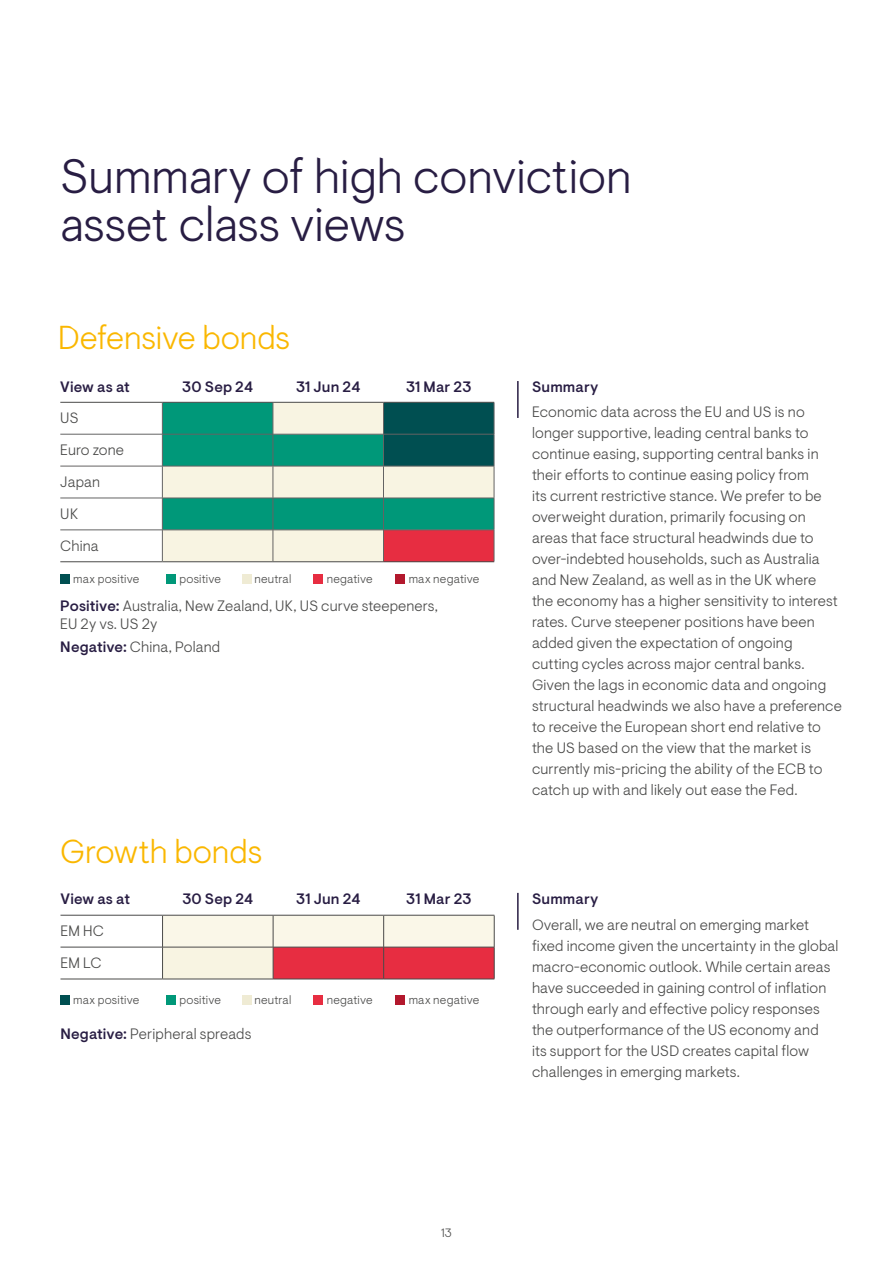
<style>
.page{position:relative;width:893px;height:1263px;background:#fff}
.page>*{position:absolute;margin:0;border:0;box-sizing:border-box;transform-origin:0 0}
.t1{font:300 48px/48px "Ninety One Visuelt Display";color:#281d43}
.t2{font:300 33px "Ninety One Visuelt Display";letter-spacing:-.005em;color:#fab700}
.t3{font:300 15px/21px "Ninety One Visuelt";letter-spacing:.01em;color:#4a4a49}
.t4{font:500 15px "Ninety One Visuelt";letter-spacing:.01em;color:#281d43}
.t5{font:300 12px "Ninety One Visuelt";letter-spacing:.015em;color:#4a4a49}
.s1{font-weight:500;color:#281d43}
</style>
<div class="page">
<div style="left:163px;top:531px;width:220px;height:30px;background:#f8f4e2"></div>
<svg style="left:163px;top:403px;width:331px;height:127px;background:#53a994"></svg>
<div style="left:383px;top:530px;width:111px;height:32px;background:#e72d41"></div>
<hr style="left:162px;top:402px;width:111px;height:1px;background:#4a4a49">
<hr style="left:273px;top:402px;width:110px;height:1px;background:#4a4a49">
<hr style="left:383px;top:402px;width:111px;height:1px;background:#4a4a49">
<hr style="left:162px;top:561px;width:111px;height:1px;background:#4a4a49">
<hr style="left:273px;top:561px;width:110px;height:1px;background:#4a4a49">
<hr style="left:383px;top:561px;width:111px;height:1px;background:#4a4a49">
<hr style="left:60px;top:402px;width:102px;height:1px;background:#4a4a49">
<hr style="left:60px;top:561px;width:102px;height:1px;background:#4a4a49">
<hr style="left:162px;top:403px;width:1px;height:31px;background:#646363">
<hr style="left:273px;top:403px;width:1px;height:31px;background:#646363">
<hr style="left:383px;top:403px;width:1px;height:31px;background:#646363">
<hr style="left:494px;top:403px;width:1px;height:31px;background:#646363">
<hr style="left:60px;top:434px;width:102px;height:1px;background:#646363">
<hr style="left:162px;top:434px;width:111px;height:1px;background:#646363">
<hr style="left:162px;top:434px;width:1px;height:32px;background:#646363">
<hr style="left:273px;top:434px;width:110px;height:1px;background:#646363">
<hr style="left:273px;top:434px;width:1px;height:32px;background:#646363">
<hr style="left:383px;top:434px;width:111px;height:1px;background:#646363">
<hr style="left:383px;top:434px;width:1px;height:32px;background:#646363">
<hr style="left:494px;top:434px;width:1px;height:32px;background:#646363">
<hr style="left:60px;top:466px;width:102px;height:1px;background:#646363">
<hr style="left:162px;top:466px;width:111px;height:1px;background:#646363">
<hr style="left:162px;top:466px;width:1px;height:32px;background:#646363">
<hr style="left:273px;top:466px;width:110px;height:1px;background:#646363">
<hr style="left:273px;top:466px;width:1px;height:32px;background:#646363">
<hr style="left:383px;top:466px;width:111px;height:1px;background:#646363">
<hr style="left:383px;top:466px;width:1px;height:32px;background:#646363">
<hr style="left:494px;top:466px;width:1px;height:32px;background:#646363">
<hr style="left:60px;top:498px;width:102px;height:1px;background:#646363">
<hr style="left:162px;top:498px;width:111px;height:1px;background:#646363">
<hr style="left:162px;top:498px;width:1px;height:32px;background:#646363">
<hr style="left:273px;top:498px;width:110px;height:1px;background:#646363">
<hr style="left:273px;top:498px;width:1px;height:32px;background:#646363">
<hr style="left:383px;top:498px;width:111px;height:1px;background:#646363">
<hr style="left:383px;top:498px;width:1px;height:32px;background:#646363">
<hr style="left:494px;top:498px;width:1px;height:32px;background:#646363">
<hr style="left:60px;top:530px;width:102px;height:1px;background:#646363">
<hr style="left:162px;top:530px;width:111px;height:1px;background:#646363">
<hr style="left:162px;top:530px;width:1px;height:31px;background:#646363">
<hr style="left:273px;top:530px;width:110px;height:1px;background:#646363">
<hr style="left:273px;top:530px;width:1px;height:31px;background:#646363">
<hr style="left:383px;top:530px;width:111px;height:1px;background:#646363">
<hr style="left:383px;top:530px;width:1px;height:31px;background:#646363">
<hr style="left:494px;top:530px;width:1px;height:31px;background:#646363">
<hr style="left:517px;top:381px;width:2px;height:37px;background:#281d43">
<svg style="left:163px;top:916px;width:331px;height:62px;background:#f1b2ae"></svg>
<hr style="left:60px;top:978px;width:103px;height:1px;background:#4a4a49">
<hr style="left:163px;top:978px;width:110px;height:1px;background:#4a4a49">
<hr style="left:273px;top:978px;width:111px;height:1px;background:#4a4a49">
<hr style="left:384px;top:978px;width:110px;height:1px;background:#4a4a49">
<hr style="left:162px;top:915px;width:1px;height:32px;background:#4a4a49">
<hr style="left:273px;top:915px;width:1px;height:32px;background:#4a4a49">
<hr style="left:383px;top:915px;width:1px;height:32px;background:#4a4a49">
<hr style="left:494px;top:915px;width:1px;height:32px;background:#4a4a49">
<hr style="left:60px;top:947px;width:103px;height:1px;background:#4a4a49">
<hr style="left:163px;top:947px;width:110px;height:1px;background:#4a4a49">
<hr style="left:162px;top:947px;width:1px;height:31px;background:#4a4a49">
<hr style="left:273px;top:947px;width:111px;height:1px;background:#4a4a49">
<hr style="left:273px;top:947px;width:1px;height:31px;background:#4a4a49">
<hr style="left:384px;top:947px;width:110px;height:1px;background:#4a4a49">
<hr style="left:383px;top:947px;width:1px;height:31px;background:#4a4a49">
<hr style="left:494px;top:947px;width:1px;height:31px;background:#4a4a49">
<hr style="left:163px;top:915px;width:110px;height:1px;background:#4a4a49">
<hr style="left:273px;top:915px;width:111px;height:1px;background:#4a4a49">
<hr style="left:384px;top:915px;width:110px;height:1px;background:#4a4a49">
<hr style="left:60px;top:915px;width:103px;height:1px;background:#4a4a49">
<hr style="left:517px;top:893px;width:2px;height:37px;background:#281d43">
<div style="left:60px;top:575px;width:9px;height:9px;background:#004f51"></div>
<div style="left:167px;top:575px;width:9px;height:9px;background:#009879"></div>
<div style="left:242px;top:575px;width:9px;height:9px;background:#efebd4"></div>
<div style="left:313px;top:575px;width:9px;height:9px;background:#e72d41"></div>
<div style="left:395px;top:575px;width:9px;height:9px;background:#b3182d"></div>
<div style="left:60px;top:996px;width:9px;height:9px;background:#004f51"></div>
<div style="left:167px;top:996px;width:9px;height:9px;background:#009879"></div>
<div style="left:242px;top:996px;width:9px;height:9px;background:#efebd4"></div>
<div style="left:313px;top:996px;width:9px;height:9px;background:#e72d41"></div>
<div style="left:395px;top:996px;width:9px;height:9px;background:#b3182d"></div>
<h1 class="t1" style="left:60px;top:153px;width:572px">Summary of high conviction asset class views</h1>
<h2 class="t2" style="left:58px;top:318px;width:234px">Defensive bonds</h2>
<p class="t4" style="left:60px;top:377px;width:71px">View as at</p>
<p class="t4" style="left:182px;top:377px;width:72px">30 Sep 24</p>
<p class="t4" style="left:296px;top:377px;width:66px">31 Jun 24</p>
<p class="t4" style="left:406px;top:377px;width:67px">31 Mar 23</p>
<p class="t3" style="left:60px;top:402px;width:65px;line-height:32px">US<br>Euro zone<br>Japan<br>UK<br>China</p>
<p class="t5" style="left:73px;top:572px;width:68px">max positive</p>
<p class="t5" style="left:179px;top:572px;width:43px">positive</p>
<p class="t5" style="left:255px;top:572px;width:38px">neutral</p>
<p class="t5" style="left:327px;top:572px;width:47px">negative</p>
<p class="t5" style="left:409px;top:572px;width:72px">max negative</p>
<p class="t3" style="left:60px;top:597px;width:379px;line-height:18px"><span class="s1">Positive:</span> Australia, New Zealand, UK, US curve steepeners,<br>EU 2y vs. US 2y</p>
<p class="t3" style="left:60px;top:636px;width:161px"><span class="s1">Negative:</span> China, Poland</p>
<h2 class="t2" style="left:60px;top:832px;width:204px">Growth bonds</h2>
<p class="t4" style="left:60px;top:890px;width:71px">View as at</p>
<p class="t4" style="left:182px;top:890px;width:72px">30 Sep 24</p>
<p class="t4" style="left:296px;top:890px;width:66px">31 Jun 24</p>
<p class="t4" style="left:406px;top:890px;width:67px">31 Mar 23</p>
<p class="t3" style="left:60px;top:915px;width:45px;line-height:32px">EM HC<br>EM LC</p>
<p class="t5" style="left:73px;top:993px;width:68px">max positive</p>
<p class="t5" style="left:179px;top:993px;width:43px">positive</p>
<p class="t5" style="left:255px;top:993px;width:38px">neutral</p>
<p class="t5" style="left:327px;top:993px;width:47px">negative</p>
<p class="t5" style="left:409px;top:993px;width:72px">max negative</p>
<p class="t3" style="left:60px;top:1024px;width:192px"><span class="s1">Negative:</span> Peripheral spreads</p>
<p class="t4" style="left:532px;top:377px;width:68px">Summary</p>
<p class="t3" style="left:532px;top:401px;width:311px">Economic data across the EU and US is no longer supportive, leading central banks to continue easing, supporting central banks in their efforts to continue easing policy from<br>its current restrictive stance. We prefer to be overweight duration, primarily focusing on areas that face structural headwinds due to over-indebted households, such as Australia and New Zealand, as well as in the UK where<br>the economy has a higher sensitivity to interest rates. Curve steepener positions have been added given the expectation of ongoing cutting cycles across major central banks.<br>Given the lags in economic data and ongoing structural headwinds we also have a preference to receive the European short end relative to the US based on the view that the market is currently mis-pricing the ability of the ECB to catch up with and likely out ease the Fed.</p>
<p class="t4" style="left:532px;top:890px;width:68px">Summary</p>
<p class="t3" style="left:532px;top:914px;width:308px">Overall, we are neutral on emerging market fixed income given the uncertainty in the global macro-economic outlook. While certain areas have succeeded in gaining control of inflation through early and effective policy responses the outperformance of the US economy and<br>its support for the USD creates capital flow challenges in emerging markets.</p>
<p class="t5" style="left:441px;top:1226px;width:12px">13</p>
</div>
